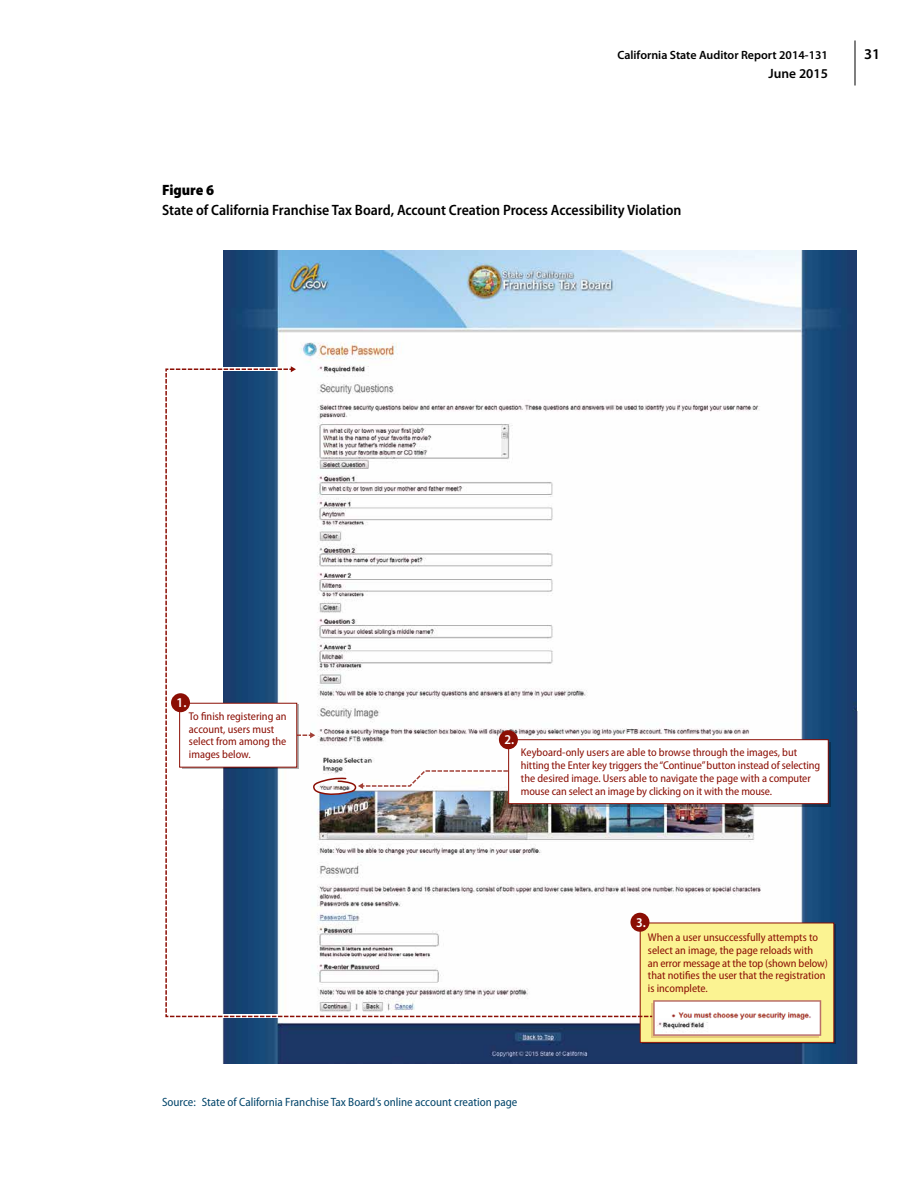
<style>
.page{position:relative;width:918px;height:1188px;background:#fff}
.page>*{position:absolute;margin:0;border:0;box-sizing:border-box;transform-origin:0 0}
.t1{font:600 semi-condensed 15px "Myriad Pro";color:#000}
.t2{font:900 semi-condensed 15px "Myriad Pro";color:#000}
.t3{font:600 15px "Myriad Pro";color:#000}
.t4{font:600 13.5px "Myriad Pro";color:#000}
.t5{font:600 semi-condensed 13.5px "Myriad Pro";color:#fff}
.t6{font:semi-condensed 12px "Myriad Pro";color:#00446a}
.t7{font:600 12px "Myriad Pro";color:#000}
.t8{font:semi-condensed 11.25px/12.8px "Myriad Pro";color:#8b0e04}
</style>
<div class="page">
<hr style="left:855px;top:40px;width:1px;height:46px;background:#000">
<img style="left:222px;top:250px;width:636px;height:813px">
<hr style="left:219px;top:246px;width:4px;height:563px;background:#fff">
<hr style="left:857px;top:250px;width:3px;height:461px;background:#fff">
<div style="left:640px;top:923px;width:194px;height:119px;background:#fbf392"></div>
<div style="left:640px;top:923px;width:194px;height:120px;border:1px solid #8b0e04"></div>
<div style="left:651px;top:1003px;width:167px;height:34px;background:#e6c978"></div>
<svg style="left:165px;top:366px;width:656px;height:670px"></svg>
<p class="t7" style="left:617px;top:48px;width:212px">California State Auditor Report 2014-131</p>
<h1 class="t3" style="left:864px;top:45px;width:18px">31</h1>
<p class="t4" style="left:769px;top:66px;width:61px">June 2015</p>
<h1 class="t2" style="left:162px;top:181px;width:54px">Figure 6</h1>
<h1 class="t1" style="left:162px;top:201px;width:521px">State of California Franchise Tax Board, Account Creation Process Accessibility Violation</h1>
<p class="t5" style="left:177px;top:695px;width:11px">1.</p>
<p class="t8" style="left:189px;top:710px;width:99px">To finish registering an account, users must select from among the images below.</p>
<p class="t5" style="left:505px;top:732px;width:11px">2.</p>
<p class="t8" style="left:521px;top:746px;width:301px">Keyboard-only users are able to browse through the images, but hitting the Enter key triggers the “Continue” button instead of selecting the desired image. Users able to navigate the page with a computer mouse can select an image by clicking on it with the mouse.</p>
<p class="t5" style="left:636px;top:915px;width:11px">3.</p>
<p class="t8" style="left:648px;top:931px;width:181px">When a user unsuccessfully attempts to select an image, the page reloads with<br>an error message at the top (shown below) that notifies the user that the registration is incomplete.</p>
<p class="t6" style="left:162px;top:1095px;width:357px">Source: State of California Franchise Tax Board’s online account creation page</p>
</div>
